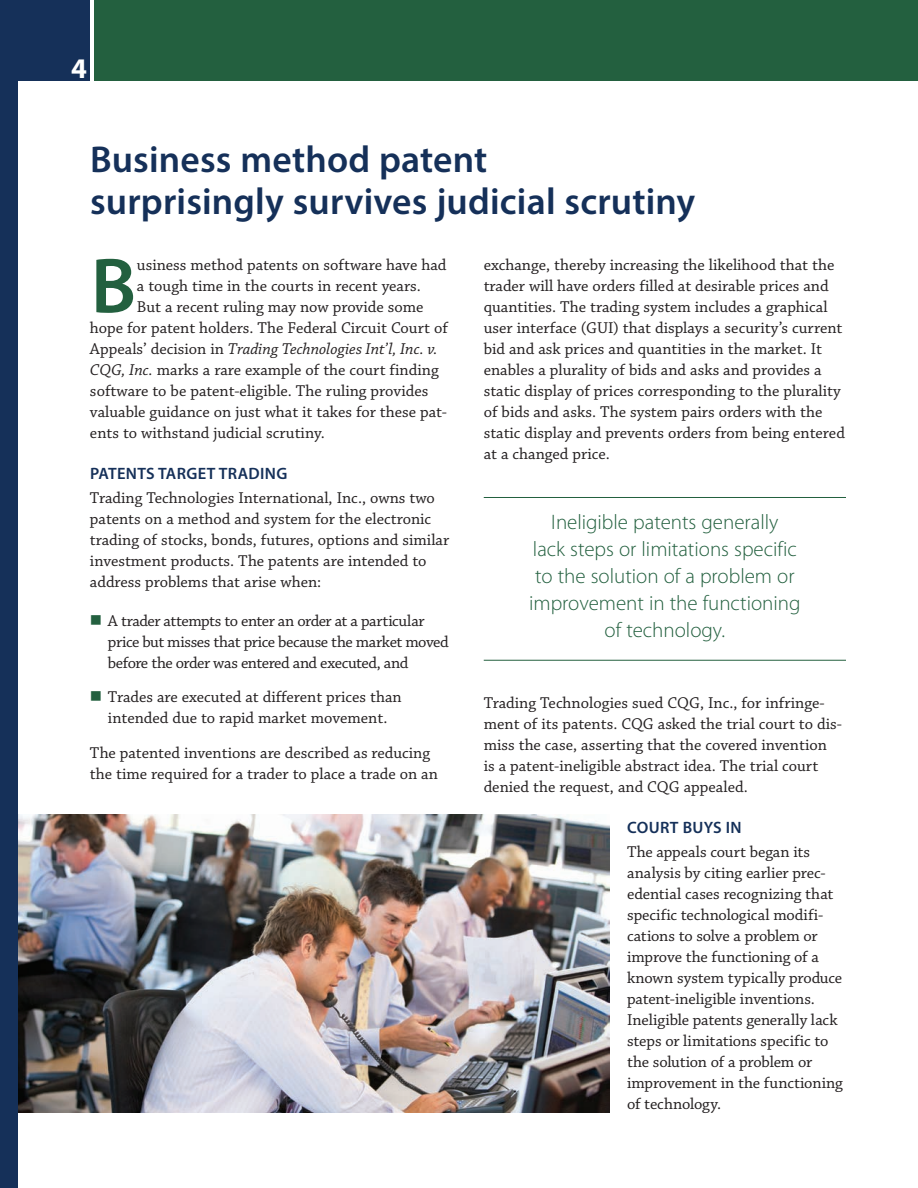
<style>
.page{position:relative;width:918px;height:1188px;background:#fff}
.page>*{position:absolute;margin:0;border:0;box-sizing:border-box;transform-origin:0 0}
.t1{font:600 78.75px "Myriad Pro";color:#23603f}
.t2{font:600 37.5px/42px "Myriad Pro";letter-spacing:.005em;color:#153059}
.t3{font:700 28.5px "Myriad Pro";color:#fff}
.t4{font:300 21px/27px "Myriad Pro";color:#23603f;text-align:center}
.t5{font:16.5px/21px "Chaparral Pro";color:#231f20}
.t6{font:16.5px/21px "Chaparral Pro";letter-spacing:-.025em;color:#231f20}
.t7{font:italic 16.5px "Chaparral Pro";color:#231f20}
.t8{font:600 16.5px "Myriad Pro";letter-spacing:.02em;color:#153059}
.s1{font-style:normal}
.s2{font-style:italic}
.s3{color:#23603f}
</style>
<div class="page">
<div style="left:94px;top:0;width:824px;height:81px;background:#23603f"></div>
<div style="left:0;top:0;width:90px;height:81px;background:#153059"></div>
<div style="left:0;top:72px;width:18px;height:1116px;background:#153059"></div>
<img style="left:18px;top:815px;width:591px;height:297px">
<hr style="left:484px;top:497px;width:362px;height:1px;background:#23603f">
<hr style="left:484px;top:660px;width:362px;height:1px;background:#23603f">
<h3 class="t3" style="left:71px;top:50px;width:17px">4</h3>
<h2 class="t2" style="left:90px;top:138px;width:607px">Business method patent<br>surprisingly survives judicial scrutiny</h2>
<h1 class="t1" style="left:91px;top:236px;width:47px">B</h1>
<p class="t5" style="left:137px;top:255px;width:311px">usiness method patents on software have had</p>
<p class="t5" style="left:137px;top:276px;width:286px">a tough time in the courts in recent years.</p>
<p class="t5" style="left:137px;top:297px;width:288px">But a recent ruling may now provide some</p>
<p class="t5" style="left:90px;top:318px;width:360px">hope for patent holders. The Federal Circuit Court of</p>
<p class="t7" style="left:90px;top:340px;width:349px"><span class="s1">Appeals’ decision in</span> Trading Technologies Int’l, Inc. v.</p>
<p class="t5" style="left:90px;top:360px;width:350px"><span class="s2">CQG, Inc.</span> marks a rare example of the court finding</p>
<p class="t5" style="left:90px;top:381px;width:340px">software to be patent-eligible. The ruling provides</p>
<p class="t5" style="left:90px;top:402px;width:358px">valuable guidance on just what it takes for these pat-</p>
<p class="t5" style="left:90px;top:423px;width:236px">ents to withstand judicial scrutiny.</p>
<p class="t8" style="left:90px;top:463px;width:199px">PATENTS TARGET TRADING</p>
<p class="t5" style="left:90px;top:488px;width:361px">Trading Technologies International, Inc., owns two patents on a method and system for the electronic trading of stocks, bonds, futures, options and similar investment products. The patents are intended to address problems that arise when:</p>
<p class="t6" style="left:108px;top:611px;width:342px;text-indent:-18px"><span class="s3">■</span> A trader attempts to enter an order at a particular price but misses that price because the market moved before the order was entered and executed, and</p>
<p class="t5" style="left:90px;top:687px;width:313px;text-align:center"><span class="s3">■</span> Trades are executed at different prices than intended due to rapid market movement.</p>
<p class="t5" style="left:90px;top:743px;width:349px">The patented inventions are described as reducing the time required for a trader to place a trade on an</p>
<p class="t5" style="left:484px;top:255px;width:363px">exchange, thereby increasing the likelihood that the trader will have orders filled at desirable prices and quantities. The trading system includes a graphical user interface (GUI) that displays a security’s current bid and ask prices and quantities in the market. It enables a plurality of bids and asks and provides a static display of prices corresponding to the plurality of bids and asks. The system pairs orders with the static display and prevents orders from being entered at a changed price.</p>
<p class="t4" style="left:529px;top:509px;width:273px">Ineligible patents generally<br>lack steps or limitations specific to the solution of a problem or improvement in the functioning of technology.</p>
<p class="t5" style="left:484px;top:693px;width:360px">Trading Technologies sued CQG, Inc., for infringe&shy;ment of its patents. CQG asked the trial court to dis&shy;miss the case, asserting that the covered invention<br>is a patent-ineligible abstract idea. The trial court denied the request, and CQG appealed.</p>
<p class="t8" style="left:627px;top:817px;width:116px">COURT BUYS IN</p>
<p class="t5" style="left:627px;top:842px;width:217px">The appeals court began its analysis by citing earlier prec&shy;edential cases recognizing that specific technological modifi&shy;cations to solve a problem or improve the functioning of a known system typically produce patent-ineligible inventions.<br>Ineligible patents generally lack steps or limitations specific to the solution of a problem or improvement in the functioning of technology.</p>
</div>
